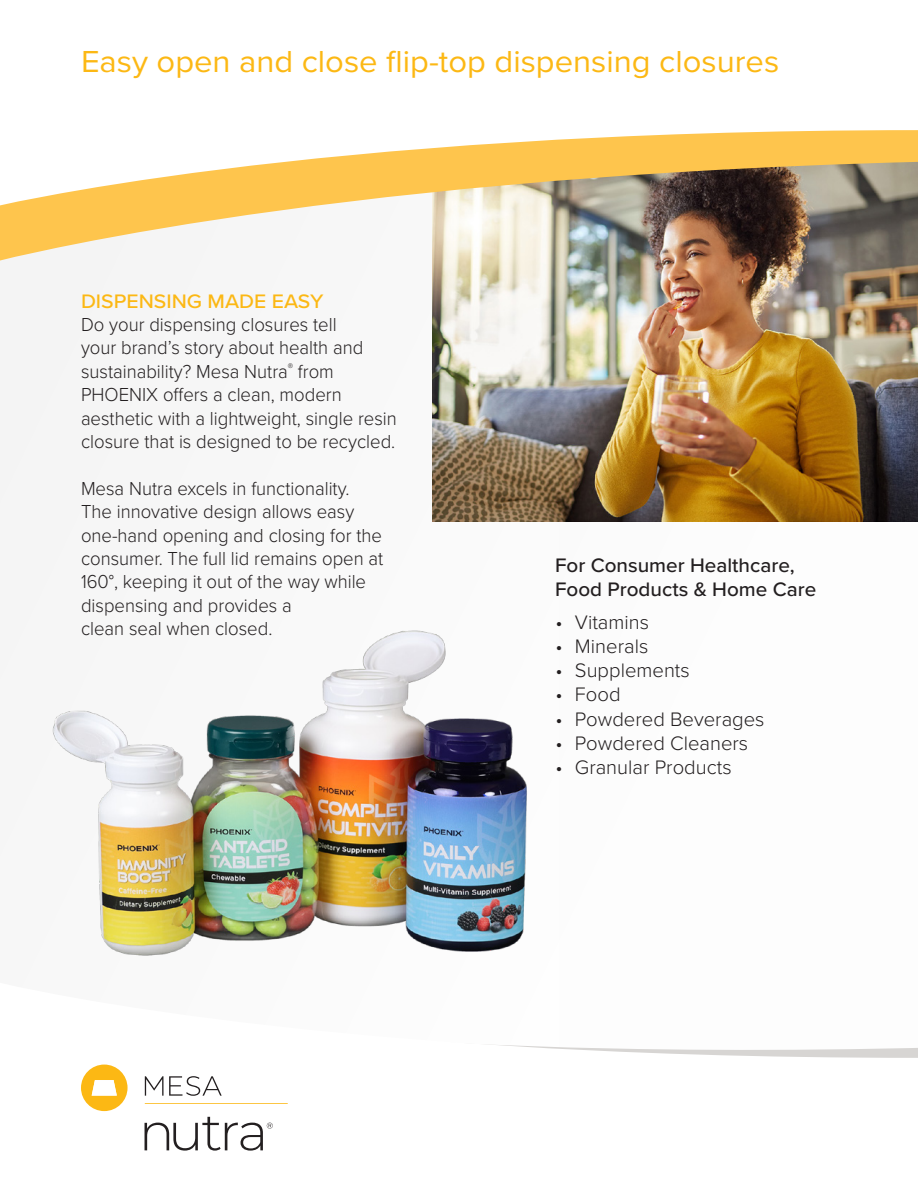
<style>
.page{position:relative;width:918px;height:1188px;background:#fff}
.page>*{position:absolute;margin:0;border:0;box-sizing:border-box;transform-origin:0 0}
.t1{font:31.5px "Proxima Nova";color:#fcb814;scale:1.04 1}
.t2{font:300 20.25px "Proxima Nova";color:#231f20}
.t3{font:500 20.25px/24.3px "Proxima Nova";color:#231f20}
.t4{font:500 20.25px "Proxima Nova";color:#fcb814;scale:1.05 1}
.t5{font:300 19.5px/23.4px "Proxima Nova";color:#231f20;scale:.95 1}
</style>
<div class="page">
<div style="left:0;top:144px;width:918px;height:920px;background:#fbfbfb"></div>
<img style="left:432px;top:265px;width:486px;height:257px">
<svg style="left:0;top:983px;width:918px;height:168px"></svg>
<img style="left:0;top:208px;width:918px;height:57px">
<svg style="left:0;top:130px;width:918px;height:78px"></svg>
<svg style="left:145px;top:1103px;width:143px;height:1px"></svg>
<svg style="left:145px;top:1076px;width:77px;height:20px"></svg>
<svg style="left:81px;top:1065px;width:47px;height:46px"></svg>
<svg style="left:145px;top:1117px;width:128px;height:34px"></svg>
<img style="left:52px;top:630px;width:475px;height:326px">
<p class="t1" style="left:81px;top:38px;width:673px">Easy open and close flip-top dispensing closures</p>
<p class="t4" style="left:81px;top:286px;width:233px">DISPENSING MADE EASY</p>
<p class="t5" style="left:81px;top:312px;width:334px">Do your dispensing closures tell<br>your brand’s story about health and sustainability? Mesa Nutra<sup>®</sup> from PHOENIX offers a clean, modern aesthetic with a lightweight, single resin closure that is designed to be recycled.</p>
<p class="t5" style="left:81px;top:476px;width:320px">Mesa Nutra excels in functionality.<br>The innovative design allows easy one-hand opening and closing for the consumer. The full lid remains open at<br>160°, keeping it out of the way while dispensing and provides a<br>clean seal when closed.</p>
<p class="t3" style="left:555px;top:553px;width:263px">For Consumer Healthcare,<br>Food Products &amp; Home Care</p>
<p class="t2" style="left:555px;top:607px;width:95px">• Vitamins</p>
<p class="t2" style="left:555px;top:631px;width:94px">• Minerals</p>
<p class="t2" style="left:555px;top:655px;width:136px">• Supplements</p>
<p class="t2" style="left:555px;top:680px;width:67px">• Food</p>
<p class="t2" style="left:555px;top:704px;width:211px">• Powdered Beverages</p>
<p class="t2" style="left:555px;top:728px;width:194px">• Powdered Cleaners</p>
<p class="t2" style="left:555px;top:752px;width:178px">• Granular Products</p>
</div>
